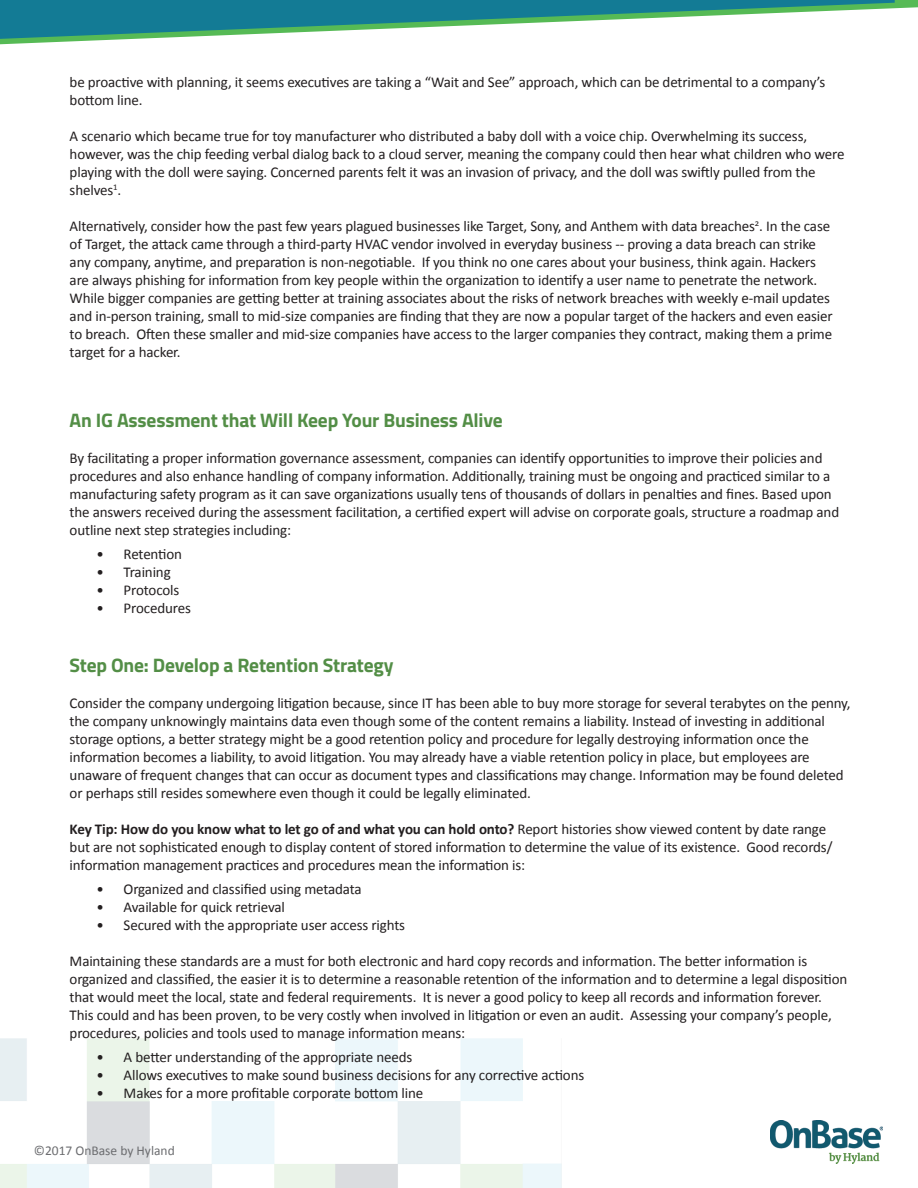
<style>
.page{position:relative;width:918px;height:1188px;background:#fff}
.page>*{position:absolute;margin:0;border:0;box-sizing:border-box;transform-origin:0 0}
.t1{font:700 19.5px "Titillium Web";letter-spacing:-.01em;color:#538e46}
.t2{font:15px/18px "Calibri";letter-spacing:-.01em;color:#231f20}
.t3{font:13.5px "Calibri";color:#6c6d70}
.s1{font-weight:700}
</style>
<div class="page">
<img style="left:0;top:1039px;width:561px;height:149px">
<img style="left:770px;top:1121px;width:113px;height:42px">
<svg style="left:0;top:0;width:918px;height:44px"></svg>
<p class="t2" style="left:70px;top:73px;width:757px">be proactive with planning, it seems executives are taking a “Wait and See” approach, which can be detrimental to a company’s bottom line.</p>
<p class="t2" style="left:70px;top:127px;width:776px">A scenario which became true for toy manufacturer who distributed a baby doll with a voice chip. Overwhelming its success, however, was the chip feeding verbal dialog back to a cloud server, meaning the company could then hear what children who were playing with the doll were saying. Concerned parents felt it was an invasion of privacy, and the doll was swiftly pulled from the shelves<sup>1</sup>.</p>
<p class="t2" style="left:70px;top:217px;width:765px">Alternatively, consider how the past few years plagued businesses like Target, Sony, and Anthem with data breaches<sup>2</sup>. In the case of Target, the attack came through a third-party HVAC vendor involved in everyday business -- proving a data breach can strike any company, anytime, and preparation is non-negotiable. If you think no one cares about your business, think again. Hackers are always phishing for information from key people within the organization to identify a user name to penetrate the network.<br>While bigger companies are getting better at training associates about the risks of network breaches with weekly e-mail updates and in-person training, small to mid-size companies are finding that they are now a popular target of the hackers and even easier to breach. Often these smaller and mid-size companies have access to the larger companies they contract, making them a prime target for a hacker.</p>
<h1 class="t1" style="left:70px;top:405px;width:435px">An IG Assessment that Will Keep Your Business Alive</h1>
<p class="t2" style="left:70px;top:449px;width:771px">By facilitating a proper information governance assessment, companies can identify opportunities to improve their policies and procedures and also enhance handling of company information. Additionally, training must be ongoing and practiced similar to a manufacturing safety program as it can save organizations usually tens of thousands of dollars in penalties and fines. Based upon the answers received during the assessment facilitation, a certified expert will advise on corporate goals, structure a roadmap and outline next step strategies including:</p>
<p class="t2" style="left:97px;top:545px;width:87px">• Retention</p>
<p class="t2" style="left:97px;top:563px;width:76px">• Training</p>
<p class="t2" style="left:97px;top:581px;width:84px">• Protocols</p>
<p class="t2" style="left:97px;top:599px;width:96px">• Procedures</p>
<h1 class="t1" style="left:70px;top:651px;width:325px">Step One: Develop a Retention Strategy</h1>
<p class="t2" style="left:70px;top:695px;width:782px">Consider the company undergoing litigation because, since IT has been able to buy more storage for several terabytes on the penny, the company unknowingly maintains data even though some of the content remains a liability. Instead of investing in additional storage options, a better strategy might be a good retention policy and procedure for legally destroying information once the information becomes a liability, to avoid litigation. You may already have a viable retention policy in place, but employees are unaware of frequent changes that can occur as document types and classifications may change. Information may be found deleted or perhaps still resides somewhere even though it could be legally eliminated.</p>
<p class="t2" style="left:70px;top:821px;width:764px"><span class="s1">Key Tip: How do you know what to let go of and what you can hold onto?</span> Report histories show viewed content by date range but are not sophisticated enough to display content of stored information to determine the value of its existence. Good records/ information management practices and procedures mean the information is:</p>
<p class="t2" style="left:97px;top:881px;width:266px">• Organized and classified using metadata</p>
<p class="t2" style="left:97px;top:899px;width:190px">• Available for quick retrieval</p>
<p class="t2" style="left:97px;top:917px;width:310px">• Secured with the appropriate user access rights</p>
<p class="t2" style="left:70px;top:953px;width:779px">Maintaining these standards are a must for both electronic and hard copy records and information. The better information is organized and classified, the easier it is to determine a reasonable retention of the information and to determine a legal disposition that would meet the local, state and federal requirements. It is never a good policy to keep all records and information forever.<br>This could and has been proven, to be very costly when involved in litigation or even an audit. Assessing your company’s people, procedures, policies and tools used to manage information means:</p>
<p class="t2" style="left:97px;top:1049px;width:317px">• A better understanding of the appropriate needs</p>
<p class="t2" style="left:97px;top:1067px;width:489px">• Allows executives to make sound business decisions for any corrective actions</p>
<p class="t2" style="left:97px;top:1085px;width:328px">• Makes for a more profitable corporate bottom line</p>
<p class="t3" style="left:34px;top:1142px;width:143px">©2017 OnBase by Hyland</p>
</div>
